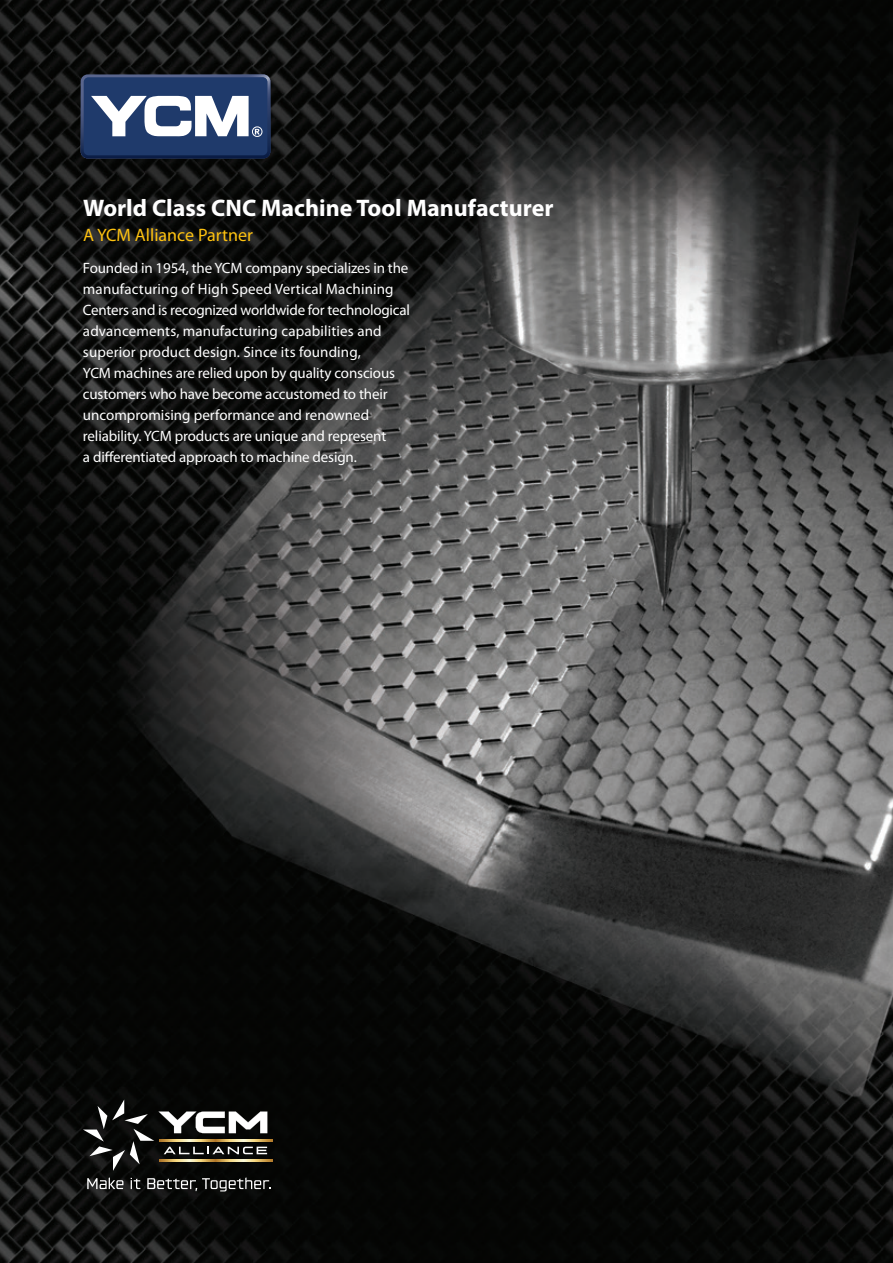
<style>
.page{position:relative;width:893px;height:1263px;background:#fff}
.page>*{position:absolute;margin:0;border:0;box-sizing:border-box;transform-origin:0 0}
.t1{font:700 24px "Myriad Pro";color:#fff}
.t2{font:18px "Myriad Pro";color:#fec210}
.t3{font:15px/21px "Myriad Pro";letter-spacing:-.01em;color:#fff}
</style>
<div class="page">
<img style="left:0;top:0;width:893px;height:1263px">
<svg style="left:81px;top:74px;width:189px;height:84px"></svg>
<hr style="left:160px;top:1139px;width:112px;height:2px;background:#bd8837">
<hr style="left:160px;top:1160px;width:112px;height:1px;background:#bd8837">
<svg style="left:83px;top:1099px;width:184px;height:72px;background:#3b3a35"></svg>
<svg style="left:87px;top:1177px;width:36px;height:12px"></svg>
<svg style="left:131px;top:1178px;width:9px;height:11px"></svg>
<svg style="left:147px;top:1177px;width:124px;height:14px;background:#434343"></svg>
<p class="t1" style="left:83px;top:192px;width:472px">World Class CNC Machine Tool Manufacturer</p>
<p class="t2" style="left:83px;top:224px;width:171px">A YCM Alliance Partner</p>
<p class="t3" style="left:83px;top:257px;width:328px">Founded in 1954, the YCM company specializes in the manufacturing of High Speed Vertical Machining Centers and is recognized worldwide for technological advancements, manufacturing capabilities and superior product design. Since its founding,<br>YCM machines are relied upon by quality conscious customers who have become accustomed to their uncompromising performance and renowned</p>
<p class="t3" style="left:83px;top:425px;width:305px">reliability. YCM products are unique and represent a differentiated approach to machine design.</p>
</div>
